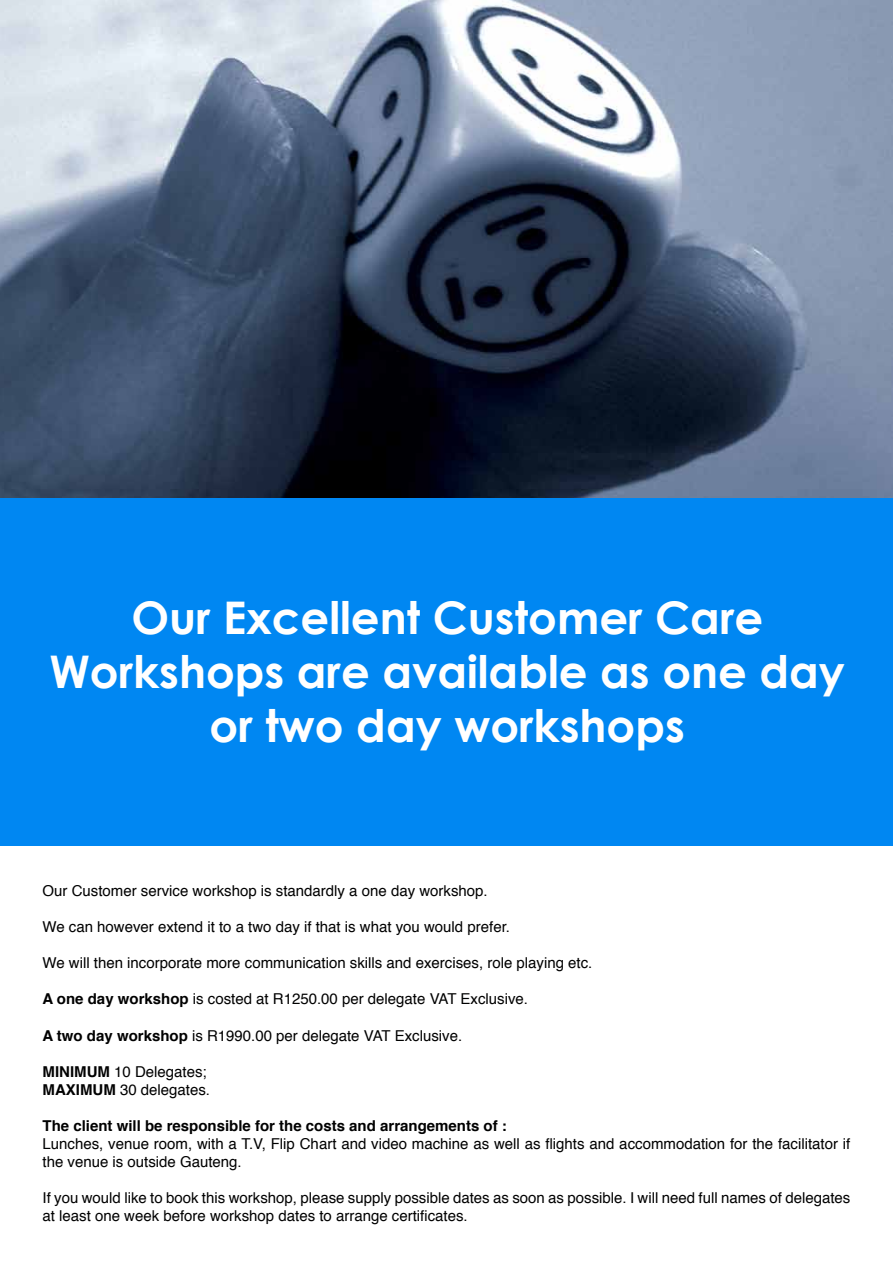
<style>
.page{position:relative;width:893px;height:1263px;background:#fff}
.page>*{position:absolute;margin:0;border:0;box-sizing:border-box;transform-origin:0 0}
.t1{font:700 45px/54px "Century Gothic";color:#fff;text-align:center}
.t2{font:15px/18px "Helvetica";color:#000101}
.t3{font:700 15px "Helvetica";color:#000101}
.s1{font-weight:700}
</style>
<div class="page">
<img style="left:0;top:0;width:893px;height:497px">
<div style="left:0;top:497px;width:893px;height:348px;background:#0087f2"></div>
<h1 class="t1" style="left:49px;top:590px;width:797px">Our Excellent Customer Care<br>Workshops are available as one day or two day workshops</h1>
<p class="t2" style="left:43px;top:883px;width:447px">Our Customer service workshop is standardly a one day workshop.</p>
<p class="t2" style="left:43px;top:919px;width:469px">We can however extend it to a two day if that is what you would prefer.</p>
<p class="t2" style="left:43px;top:955px;width:551px">We will then incorporate more communication skills and exercises, role playing etc.</p>
<p class="t2" style="left:43px;top:991px;width:487px"><span class="s1">A one day workshop</span> is costed at R1250.00 per delegate VAT Exclusive.</p>
<p class="t2" style="left:43px;top:1027px;width:421px"><span class="s1">A two day workshop</span> is R1990.00 per delegate VAT Exclusive.</p>
<p class="t2" style="left:43px;top:1063px;width:169px"><span class="s1">MINIMUM</span> 10 Delegates;<br><span class="s1">MAXIMUM</span> 30 delegates.</p>
<p class="t3" style="left:43px;top:1113px;width:466px">The client will be responsible for the costs and arrangements of :</p>
<p class="t2" style="left:43px;top:1135px;width:809px">Lunches, venue room, with a T.V, Flip Chart and video machine as well as flights and accommodation for the facilitator if the venue is outside Gauteng.</p>
<p class="t2" style="left:43px;top:1189px;width:809px">If you would like to book this workshop, please supply possible dates as soon as possible. I will need full names of delegates at least one week before workshop dates to arrange certificates.</p>
</div>
